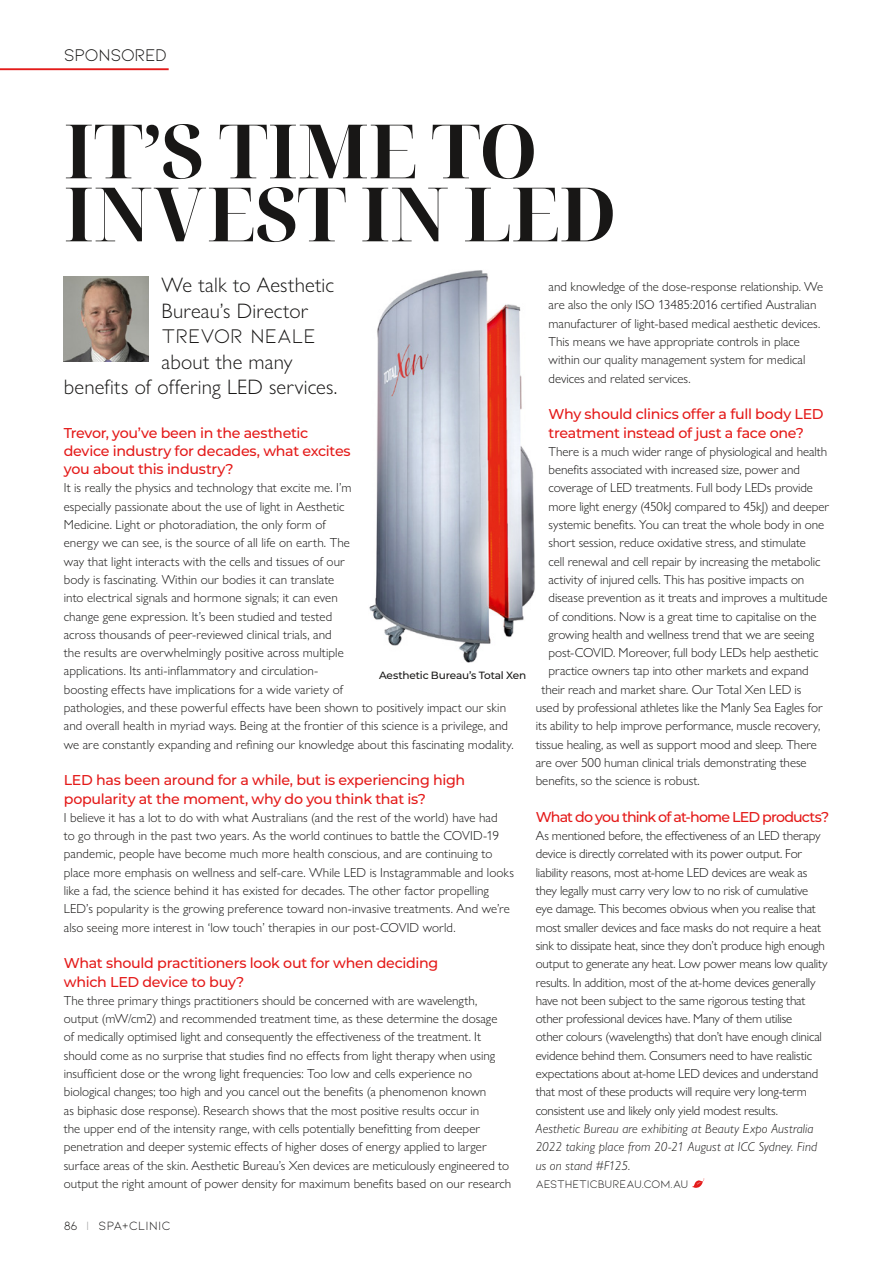
<style>
.page{position:relative;width:893px;height:1263px;background:#fff}
.page>*{position:absolute;margin:0;border:0;box-sizing:border-box;transform-origin:0 0}
.t1{font:700 75px/63px "Noto Serif Display";letter-spacing:-.005em;color:#181716}
.t2{font:300 21px/25.5px "Gill Sans Nova";letter-spacing:.01em;color:#181716}
.t3{font:21px "Kiona";letter-spacing:-.01em;color:#181716}
.t4{font:18px "Kiona";letter-spacing:-.02em;color:#181716}
.t5{font:500 14.25px/18.3px "Montserrat";letter-spacing:-.02em;color:#e41a19}
.t6{font:500 14.25px "Montserrat";letter-spacing:-.065em;color:#e41a19}
.t7{font:300 13.2px/18.3px "Gill Sans Nova";color:#181716}
.t8{font:italic 300 13.2px/18.3px "Gill Sans Nova";letter-spacing:.01em;color:#181716}
.t9{font:12.75px "Kiona";letter-spacing:.02em;color:#181716}
.t10{font:11.7px "Kiona";letter-spacing:-.01em;color:#181716}
.t11{font:500 10.5px "Montserrat";letter-spacing:-.015em;color:#181716}
.s1{color:#9e9e9d}
</style>
<div class="page">
<hr style="left:0;top:68px;width:169px;height:2px;background:#e41a19">
<img style="left:369px;top:270px;width:166px;height:393px">
<svg style="left:692px;top:1178px;width:12px;height:10px"></svg>
<img style="left:64px;top:277px;width:85px;height:85px">
<h3 class="t4" style="left:64px;top:45px;width:105px">SPONSORED</h3>
<h1 class="t1" style="left:64px;top:121px;width:555px">IT’S TIME TO<br>INVEST IN LED</h1>
<h2 class="t2" style="left:162px;top:272px;width:174px">We talk to Aesthetic<br>Bureau’s Director</h2>
<h2 class="t3" style="left:162px;top:324px;width:156px">TREVOR NEALE</h2>
<h2 class="t2" style="left:64px;top:348px;width:275px;text-indent:98px">about the many benefits of offering LED services.</h2>
<p class="t7" style="left:548px;top:277px;width:276px">and knowledge of the dose-response relationship. We are also the only ISO 13485:2016 certified Australian manufacturer of light-based medical aesthetic devices.<br>This means we have appropriate controls in place within our quality management system for medical devices and related services.</p>
<p class="t5" style="left:549px;top:404px;width:277px">Why should clinics offer a full body LED treatment instead of just a face one?</p>
<p class="t7" style="left:549px;top:442px;width:280px">There is a much wider range of physiological and health</p>
<p class="t7" style="left:549px;top:460px;width:253px">benefits associated with increased size, power and</p>
<p class="t7" style="left:549px;top:479px;width:266px">coverage of LED treatments. Full body LEDs provide</p>
<p class="t7" style="left:549px;top:497px;width:282px">more light energy (450kJ compared to 45kJ) and deeper</p>
<p class="t7" style="left:549px;top:515px;width:277px">systemic benefits. You can treat the whole body in one</p>
<p class="t7" style="left:549px;top:533px;width:259px">short session, reduce oxidative stress, and stimulate</p>
<p class="t7" style="left:549px;top:552px;width:273px">cell renewal and cell repair by increasing the metabolic</p>
<p class="t7" style="left:549px;top:570px;width:257px">activity of injured cells. This has positive impacts on</p>
<p class="t7" style="left:549px;top:588px;width:280px">disease prevention as it treats and improves a multitude</p>
<p class="t7" style="left:549px;top:607px;width:270px">of conditions. Now is a great time to capitalise on the</p>
<p class="t7" style="left:549px;top:625px;width:267px">growing health and wellness trend that we are seeing</p>
<p class="t7" style="left:549px;top:643px;width:271px">post-COVID. Moreover, full body LEDs help aesthetic</p>
<p class="t7" style="left:549px;top:662px;width:262px">practice owners tap into other markets and expand</p>
<p class="t7" style="left:541px;top:680px;width:262px">their reach and market share. Our Total Xen LED is</p>
<p class="t7" style="left:536px;top:698px;width:288px">used by professional athletes like the Manly Sea Eagles for</p>
<p class="t7" style="left:536px;top:716px;width:286px">its ability to help improve performance, muscle recovery,</p>
<p class="t7" style="left:536px;top:735px;width:283px">tissue healing, as well as support mood and sleep. There</p>
<p class="t7" style="left:536px;top:753px;width:272px">are over 500 human clinical trials demonstrating these</p>
<p class="t7" style="left:536px;top:771px;width:165px">benefits, so the science is robust.</p>
<p class="t6" style="left:536px;top:807px;width:295px">What do you think of at-home LED products?</p>
<p class="t7" style="left:536px;top:826px;width:293px">As mentioned before, the effectiveness of an LED therapy device is directly correlated with its power output. For liability reasons, most at-home LED devices are weak as they legally must carry very low to no risk of cumulative eye damage. This becomes obvious when you realise that most smaller devices and face masks do not require a heat sink to dissipate heat, since they don’t produce high enough output to generate any heat. Low power means low quality results. In addition, most of the at-home devices generally have not been subject to the same rigorous testing that other professional devices have. Many of them utilise<br>other colours (wavelengths) that don’t have enough clinical evidence behind them. Consumers need to have realistic expectations about at-home LED devices and understand that most of these products will require very long-term consistent use and likely only yield modest results.</p>
<p class="t8" style="left:536px;top:1119px;width:283px">Aesthetic Bureau are exhibiting at Beauty Expo Australia<br>2022 taking place from 20-21 August at ICC Sydney. Find us on stand #F125.</p>
<p class="t10" style="left:536px;top:1177px;width:154px">AESTHETICBUREAU.COM.AU</p>
<p class="t5" style="left:64px;top:423px;width:288px">Trevor, you’ve been in the aesthetic device industry for decades, what excites you about this industry?</p>
<p class="t7" style="left:64px;top:479px;width:451px">It is really the physics and technology that excite me. I’m<br>especially passionate about the use of light in Aesthetic<br>Medicine. Light or photoradiation, the only form of<br>energy we can see, is the source of all life on earth. The<br>way that light interacts with the cells and tissues of our<br>body is fascinating. Within our bodies it can translate<br>into electrical signals and hormone signals; it can even<br>change gene expression. It’s been studied and tested<br>across thousands of peer-reviewed clinical trials, and<br>the results are overwhelmingly positive across multiple<br>applications. Its anti-inflammatory and circulation-<br>boosting effects have implications for a wide variety of<br>pathologies, and these powerful effects have been shown to positively impact our skin and overall health in myriad ways. Being at the frontier of this science is a privilege, and we are constantly expanding and refining our knowledge about this fascinating modality.</p>
<p class="t5" style="left:64px;top:770px;width:403px">LED has been around for a while, but is experiencing high popularity at the moment, why do you think that is?</p>
<p class="t7" style="left:64px;top:808px;width:452px">I believe it has a lot to do with what Australians (and the rest of the world) have had<br>to go through in the past two years. As the world continues to battle the COVID-19 pandemic, people have become much more health conscious, and are continuing to place more emphasis on wellness and self-care. While LED is Instagrammable and looks like a fad, the science behind it has existed for decades. The other factor propelling LED’s popularity is the growing preference toward non-invasive treatments. And we’re also seeing more interest in ‘low touch’ therapies in our post-COVID world.</p>
<p class="t5" style="left:64px;top:953px;width:376px">What should practitioners look out for when deciding which LED device to buy?</p>
<p class="t7" style="left:64px;top:991px;width:449px">The three primary things practitioners should be concerned with are wavelength, output (mW/cm2) and recommended treatment time, as these determine the dosage<br>of medically optimised light and consequently the effectiveness of the treatment. It should come as no surprise that studies find no effects from light therapy when using insufficient dose or the wrong light frequencies: Too low and cells experience no biological changes; too high and you cancel out the benefits (a phenomenon known<br>as biphasic dose response). Research shows that the most positive results occur in<br>the upper end of the intensity range, with cells potentially benefitting from deeper penetration and deeper systemic effects of higher doses of energy applied to larger surface areas of the skin. Aesthetic Bureau’s Xen devices are meticulously engineered to output the right amount of power density for maximum benefits based on our research</p>
<p class="t11" style="left:379px;top:668px;width:149px">Aesthetic Bureau’s Total Xen</p>
<p class="t9" style="left:64px;top:1219px;width:108px">86 <span class="s1">|</span> SPA+CLINIC</p>
</div>
